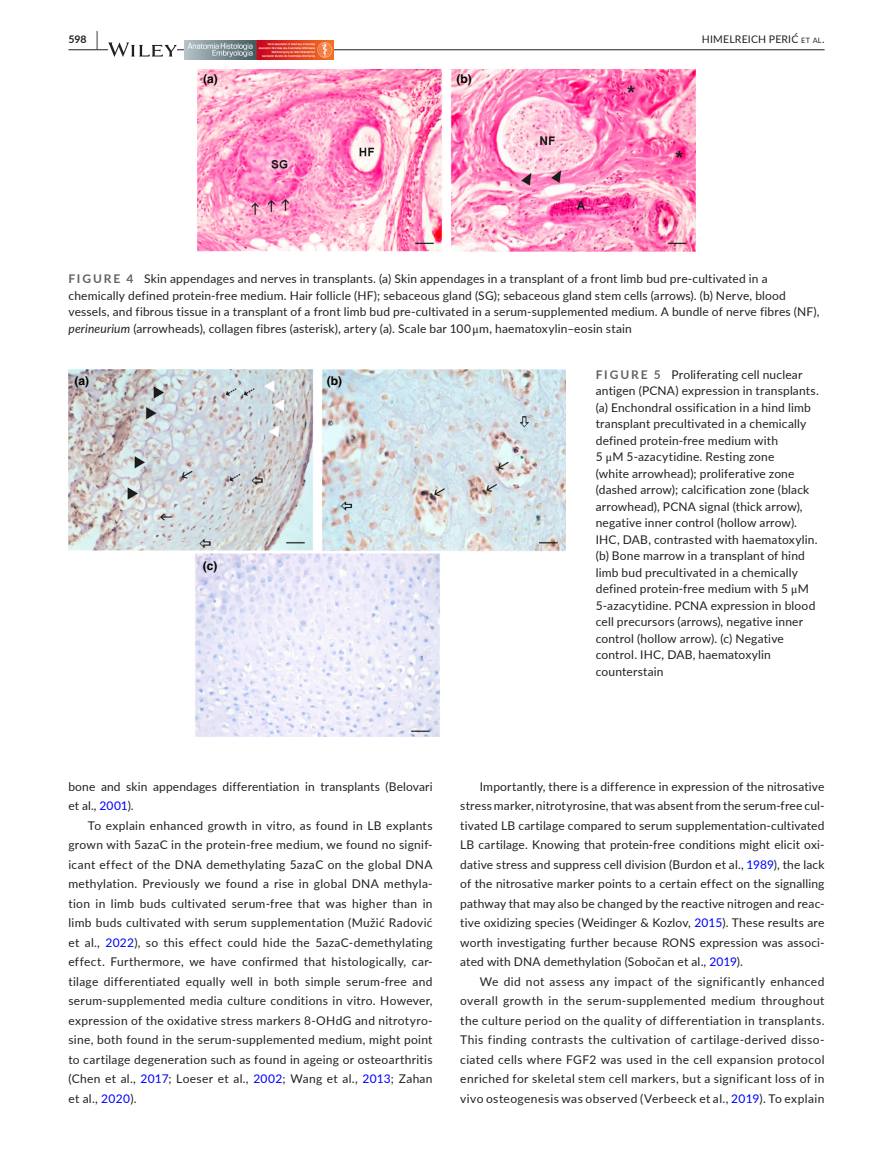
<style>
.page{position:relative;width:893px;height:1174px;background:#fff}
.page>*{position:absolute;margin:0;border:0;box-sizing:border-box;transform-origin:0 0}
.t1{font:12px/19.5px "Lato";letter-spacing:.015em;color:#231f20}
.t2{font:700 12px "Helvetica";color:#000}
.t3{font:10.5px "Lato";letter-spacing:.02em;color:#231f20}
.t4{font:700 10.5px "Lato";color:#231f20}
.s1{font-size:19.5px}
.s2{font-size:7.35px}
.s3{font-style:inherit}
.s4{font-weight:700;color:#636366}
.s5{font-style:italic}
.s6{font-family:"STIX"}
.s7{color:#00f}
</style>
<div class="page">
<hr style="left:68px;top:49px;width:756px;height:1px;background:#231f20">
<svg style="left:108px;top:42px;width:69px;height:15px"></svg>
<img style="left:185px;top:40px;width:148px;height:19px">
<img style="left:198px;top:69px;width:497px;height:182px">
<img style="left:68px;top:369px;width:498px;height:367px">
<p class="t4" style="left:68px;top:31px;width:31px">598 <span class="s1">|</span></p>
<p class="t3" style="left:702px;top:31px;width:124px">HIMELREICH PERIĆ <span class="s2">et al</span><span class="s3">.</span></p>
<p class="t2" style="left:203px;top:69px;width:16px">(a)</p>
<p class="t2" style="left:456px;top:69px;width:17px">(b)</p>
<p class="t1" style="left:68px;top:270px;width:753px;line-height:16.5px"><span class="s4">FIGURE 4</span> Skin appendages and nerves in transplants. (a) Skin appendages in a transplant of a front limb bud pre-cultivated in a chemically defined protein-free medium. Hair follicle (HF); sebaceous gland (SG); sebaceous gland stem cells (arrows). (b) Nerve, blood vessels, and fibrous tissue in a transplant of a front limb bud pre-cultivated in a serum-supplemented medium. A bundle of nerve fibres (NF), <span class="s5">perineurium</span> (arrowheads), collagen fibres (asterisk), artery (a). Scale bar 100 <span class="s6">μ</span>m, haematoxylin–eosin stain</p>
<p class="t2" style="left:75px;top:371px;width:16px">(a)</p>
<p class="t2" style="left:203px;top:556px;width:16px">(c)</p>
<p class="t2" style="left:327px;top:371px;width:17px">(b)</p>
<p class="t1" style="left:596px;top:366px;width:225px;line-height:16.5px"><span class="s4">FIGURE 5</span> Proliferating cell nuclear antigen (PCNA) expression in transplants. (a) Enchondral ossification in a hind limb transplant precultivated in a chemically defined protein-free medium with<br>5 <span class="s6">μ</span>M 5-azacytidine. Resting zone<br>(white arrowhead); proliferative zone (dashed arrow); calcification zone (black arrowhead), PCNA signal (thick arrow), negative inner control (hollow arrow).<br>IHC, DAB, contrasted with haematoxylin. (b) Bone marrow in a transplant of hind limb bud precultivated in a chemically defined protein-free medium with 5 <span class="s6">μ</span>M 5-azacytidine. PCNA expression in blood cell precursors (arrows), negative inner control (hollow arrow). (c) Negative control. IHC, DAB, haematoxylin counterstain</p>
<p class="t1" style="left:68px;top:776px;width:366px">bone and skin appendages differentiation in transplants (Belovari et al., <span class="s7">2001</span>).</p>
<p class="t1" style="left:68px;top:815px;width:366px;text-align:justify;text-indent:20px">To explain enhanced growth in vitro, as found in LB explants grown with 5azaC in the protein-free medium, we found no signif&shy;icant effect of the DNA demethylating 5azaC on the global DNA methylation. Previously we found a rise in global DNA methyla&shy;tion in limb buds cultivated serum-free that was higher than in limb buds cultivated with serum supplementation (Mužić Radović et al., <span class="s7">2022</span>), so this effect could hide the 5azaC-demethylating effect. Furthermore, we have confirmed that histologically, car&shy;tilage differentiated equally well in both simple serum-free and serum-supplemented media culture conditions in vitro. However, expression of the oxidative stress markers 8-OHdG and nitrotyro&shy;sine, both found in the serum-supplemented medium, might point to cartilage degeneration such as found in ageing or osteoarthritis (Chen et al., <span class="s7">2017</span>; Loeser et al., <span class="s7">2002</span>; Wang et al., <span class="s7">2013</span>; Zahan et al., <span class="s7">2020</span>).</p>
<p class="t1" style="left:460px;top:776px;width:366px;text-align:justify;text-indent:20px">Importantly, there is a difference in expression of the nitrosative stress marker, nitrotyrosine, that was absent from the serum-free cul&shy;tivated LB cartilage compared to serum supplementation-cultivated LB cartilage. Knowing that protein-free conditions might elicit oxi&shy;dative stress and suppress cell division (Burdon et al., <span class="s7">1989</span>), the lack of the nitrosative marker points to a certain effect on the signalling pathway that may also be changed by the reactive nitrogen and reac&shy;tive oxidizing species (Weidinger &amp; Kozlov, <span class="s7">2015</span>). These results are worth investigating further because RONS expression was associ&shy;ated with DNA demethylation (Sobočan et al., <span class="s7">2019</span>).</p>
<p class="t1" style="left:460px;top:971px;width:366px;text-align:justify;text-indent:20px">We did not assess any impact of the significantly enhanced overall growth in the serum-supplemented medium throughout the culture period on the quality of differentiation in transplants.<br>This finding contrasts the cultivation of cartilage-derived disso&shy;ciated cells where FGF2 was used in the cell expansion protocol enriched for skeletal stem cell markers, but a significant loss of in vivo osteogenesis was observed (Verbeeck et al., <span class="s7">2019</span>). To explain</p>
</div>
